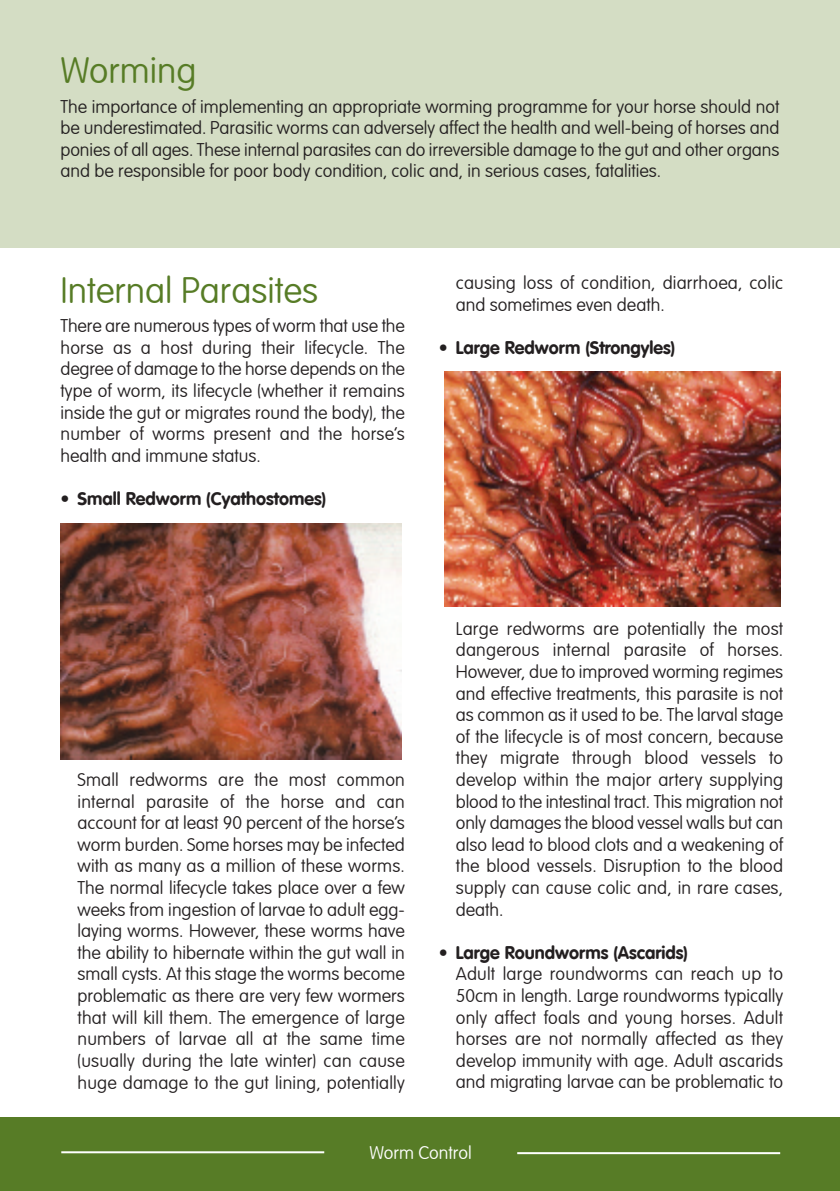
<style>
.page{position:relative;width:840px;height:1191px;background:#fff}
.page>*{position:absolute;margin:0;border:0;box-sizing:border-box;transform-origin:0 0}
.t1{font:100 36px "VAG Rounded LT";color:#577c26}
.t2{font:100 18px/21.6px "VAG Rounded LT";letter-spacing:.01em;color:#231f20;text-align:justify}
.t3{font:700 18px "VAG Rounded LT";color:#231f20}
.t4{font:100 18px "VAG Rounded LT";color:#fff}
</style>
<div class="page">
<div style="left:0;top:0;width:838px;height:248px;background:#d4ddc4"></div>
<img style="left:60px;top:523px;width:341px;height:236px">
<img style="left:444px;top:371px;width:336px;height:236px">
<div style="left:0;top:1117px;width:839px;height:74px;background:#577c26"></div>
<hr style="left:61px;top:1151px;width:263px;height:2px;background:#fff">
<hr style="left:517px;top:1152px;width:262px;height:2px;background:#fff">
<h1 class="t1" style="left:60px;top:50px;width:137px">Worming</h1>
<p class="t2" style="left:60px;top:96px;width:720px">The importance of implementing an appropriate worming programme for your horse should not be underestimated. Parasitic worms can adversely affect the health and well-being of horses and ponies of all ages. These internal parasites can do irreversible damage to the gut and other organs and be responsible for poor body condition, colic and, in serious cases, fatalities.</p>
<h1 class="t1" style="left:60px;top:270px;width:259px">Internal Parasites</h1>
<p class="t2" style="left:60px;top:316px;width:345px">There are numerous types of worm that use the horse as a host during their lifecycle. The degree of damage to the horse depends on the type of worm, its lifecycle (whether it remains inside the gut or migrates round the body), the number of worms present and the horse’s health and immune status.</p>
<p class="t3" style="left:60px;top:488px;width:267px">• Small Redworm (Cyathostomes)</p>
<p class="t2" style="left:455px;top:272px;width:328px">causing loss of condition, diarrhoea, colic and sometimes even death.</p>
<p class="t3" style="left:438px;top:337px;width:237px">• Large Redworm (Strongyles)</p>
<p class="t2" style="left:77px;top:769px;width:328px">Small redworms are the most common internal parasite of the horse and can account for at least 90 percent of the horse’s worm burden. Some horses may be infected with as many as a million of these worms.<br>The normal lifecycle takes place over a few weeks from ingestion of larvae to adult egg&shy;laying worms. However, these worms have the ability to hibernate within the gut wall in small cysts. At this stage the worms become problematic as there are very few wormers that will kill them. The emergence of large numbers of larvae all at the same time (usually during the late winter) can cause huge damage to the gut lining, potentially</p>
<p class="t2" style="left:455px;top:618px;width:329px">Large redworms are potentially the most dangerous internal parasite of horses.<br>However, due to improved worming regimes and effective treatments, this parasite is not as common as it used to be. The larval stage of the lifecycle is of most concern, because they migrate through blood vessels to develop within the major artery supplying blood to the intestinal tract. This migration not only damages the blood vessel walls but can also lead to blood clots and a weakening of the blood vessels. Disruption to the blood supply can cause colic and, in rare cases, death.</p>
<p class="t3" style="left:438px;top:942px;width:250px">• Large Roundworms (Ascarids)</p>
<p class="t2" style="left:455px;top:964px;width:328px">Adult large roundworms can reach up to 50cm in length. Large roundworms typically only affect foals and young horses. Adult horses are not normally affected as they develop immunity with age. Adult ascarids and migrating larvae can be problematic to</p>
<p class="t4" style="left:369px;top:1142px;width:104px">Worm Control</p>
</div>
